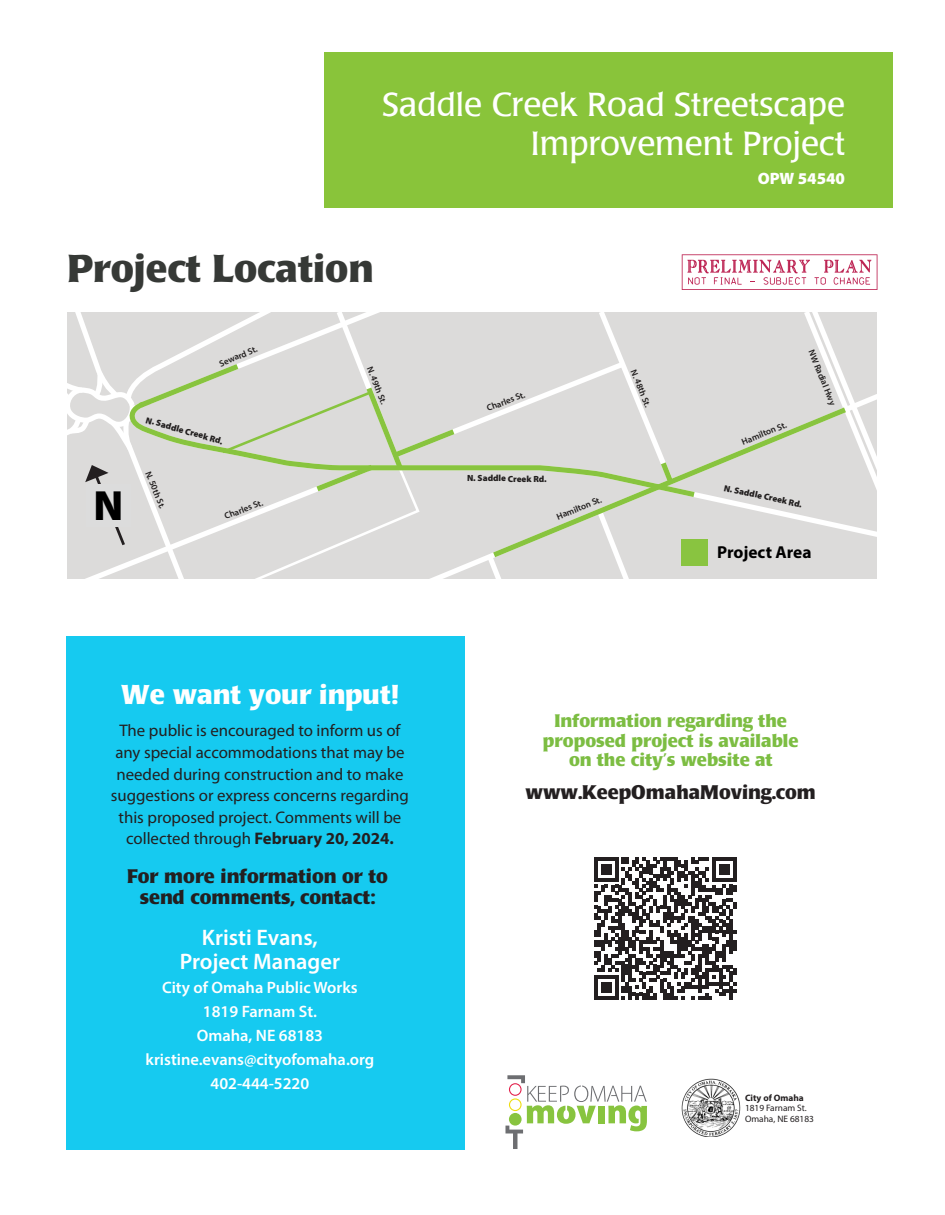
<style>
.page{position:relative;width:945px;height:1215px;background:#fff}
.page>*{position:absolute;margin:0;border:0;box-sizing:border-box;transform-origin:0 0}
.subtitle{font:900 42.45px "Myriad Pro";color:#000}
.t1{font:700 38.4px "Poppl Laudatio BQ";color:#363936}
.header_1{font:33px/39.6px "Poppl Laudatio";color:#fff;text-align:right}
.t2{font:700 27px "Poppl Laudatio BQ";color:#fff}
.t3{font:600 22.5px/24px "Myriad Pro";color:#fff;text-align:center}
.Paragraph_Headers{font:700 19.5px/21px "Poppl Laudatio BQ";color:#231f20;text-align:center}
.Paragraph_Headers-2{font:700 18px/19.5px "Poppl Laudatio BQ";color:#7cbd42;text-align:center}
.subtitle-2{font:700 17.4px "Myriad Pro";color:#000}
.t4{font:16.8px/21.6px "Myriad Pro";color:#231f20;text-align:center}
.t5{font:600 16.5px "Myriad Pro";color:#fff}
.header_1-2{font:900 16.5px "Myriad Pro";color:#fff}
.body{font:9.3px/10.5px "Myriad Pro";color:#231f20}
.body-2{font:700 9.3px "Myriad Pro";color:#231f20}
.t6{font:600 9px "Myriad Pro";color:#211e1e}
.t7{font:900 9px "Myriad Pro";letter-spacing:-.005em;color:#211e1e}
.s1{font-weight:700}
</style>
<div class="page">
<div style="left:66px;top:636px;width:399px;height:513px;background:#16caf0"></div>
<svg style="left:506px;top:1075px;width:141px;height:74px"></svg>
<img style="left:681px;top:1079px;width:59px;height:58px">
<svg style="left:682px;top:254px;width:196px;height:36px"></svg>
<svg style="left:594px;top:857px;width:143px;height:143px"></svg>
<div style="left:68px;top:312px;width:810px;height:267px;background:#dcdbda"></div>
<svg style="left:804px;top:312px;width:74px;height:267px"></svg>
<svg style="left:700px;top:403px;width:152px;height:159px"></svg>
<svg style="left:677px;top:467px;width:23px;height:32px"></svg>
<div style="left:681px;top:539px;width:27px;height:27px;background:#89c440"></div>
<svg style="left:68px;top:312px;width:609px;height:267px"></svg>
<div style="left:86px;top:484px;width:44px;height:43px;background:#dcdcdc"></div>
<div style="left:324px;top:52px;width:568px;height:156px;background:#89c43a"></div>
<p class="header_1" style="left:382px;top:85px;width:464px">Saddle Creek Road Streetscape<br>Improvement Project</p>
<p class="header_1-2" style="left:758px;top:167px;width:89px">OPW 54540</p>
<p class="t1" style="left:68px;top:247px;width:307px">Project Location</p>
<p class="subtitle" style="left:93px;top:478px;width:31px">N</p>
<p class="t6" style="left:217px;top:358px;width:42px;rotate:-22deg">Seward St.</p>
<p class="t7" style="left:148px;top:414px;width:81px;rotate:16deg">N. Saddle Creek Rd.</p>
<p class="t6" style="left:153px;top:469px;width:41px;rotate:68deg">N. 50th St.</p>
<p class="t6" style="left:223px;top:511px;width:42px;rotate:-21deg">Charles St.</p>
<p class="t6" style="left:375px;top:365px;width:41px;rotate:68deg">N. 49th St.</p>
<p class="t2" style="left:121px;top:680px;width:279px">We want your input!</p>
<p class="t4" style="left:111px;top:720px;width:300px">The public is encouraged to inform us of any special accommodations that may be needed during construction and to make suggestions or express concerns regarding this proposed project. Comments will be collected through <span class="s1">February 20, 2024.</span></p>
<p class="Paragraph_Headers" style="left:127px;top:866px;width:262px">For more information or to send comments, contact:</p>
<p class="t3" style="left:180px;top:925px;width:162px">Kristi Evans,<br>Project Manager</p>
<p class="t5" style="left:162px;top:977px;width:197px">City of Omaha Public Works</p>
<p class="t5" style="left:203px;top:1001px;width:116px">1819 Farnam St.</p>
<p class="t5" style="left:197px;top:1025px;width:128px">Omaha, NE 68183</p>
<p class="t5" style="left:145px;top:1049px;width:230px">kristine.evans@cityofomaha.org</p>
<p class="t5" style="left:211px;top:1073px;width:100px">402-444-5220</p>
<p class="t6" style="left:485px;top:403px;width:42px;rotate:-21deg">Charles St.</p>
<p class="t7" style="left:467px;top:472px;width:81px">N. Saddle Creek Rd.</p>
<p class="t6" style="left:555px;top:512px;width:49px;rotate:-22deg">Hamilton St.</p>
<p class="t6" style="left:639px;top:368px;width:41px;rotate:68deg">N. 48th St.</p>
<p class="t6" style="left:740px;top:437px;width:49px;rotate:-22deg">Hamilton St.</p>
<p class="t6" style="left:817px;top:348px;width:61px;rotate:68deg">NW Radial Hwy</p>
<p class="t7" style="left:725px;top:482px;width:81px;rotate:12deg">N. Saddle Creek Rd.</p>
<p class="subtitle-2" style="left:717px;top:541px;width:96px">Project Area</p>
<p class="Paragraph_Headers-2" style="left:543px;top:712px;width:257px">Information regarding the proposed project is available on the city’s website at</p>
<p class="Paragraph_Headers" style="left:526px;top:782px;width:292px">www.KeepOmahaMoving.com</p>
<p class="body-2" style="left:745px;top:1091px;width:60px">City of Omaha</p>
<p class="body" style="left:745px;top:1103px;width:70px">1819 Farnam St.<br>Omaha, NE 68183</p>
</div>
